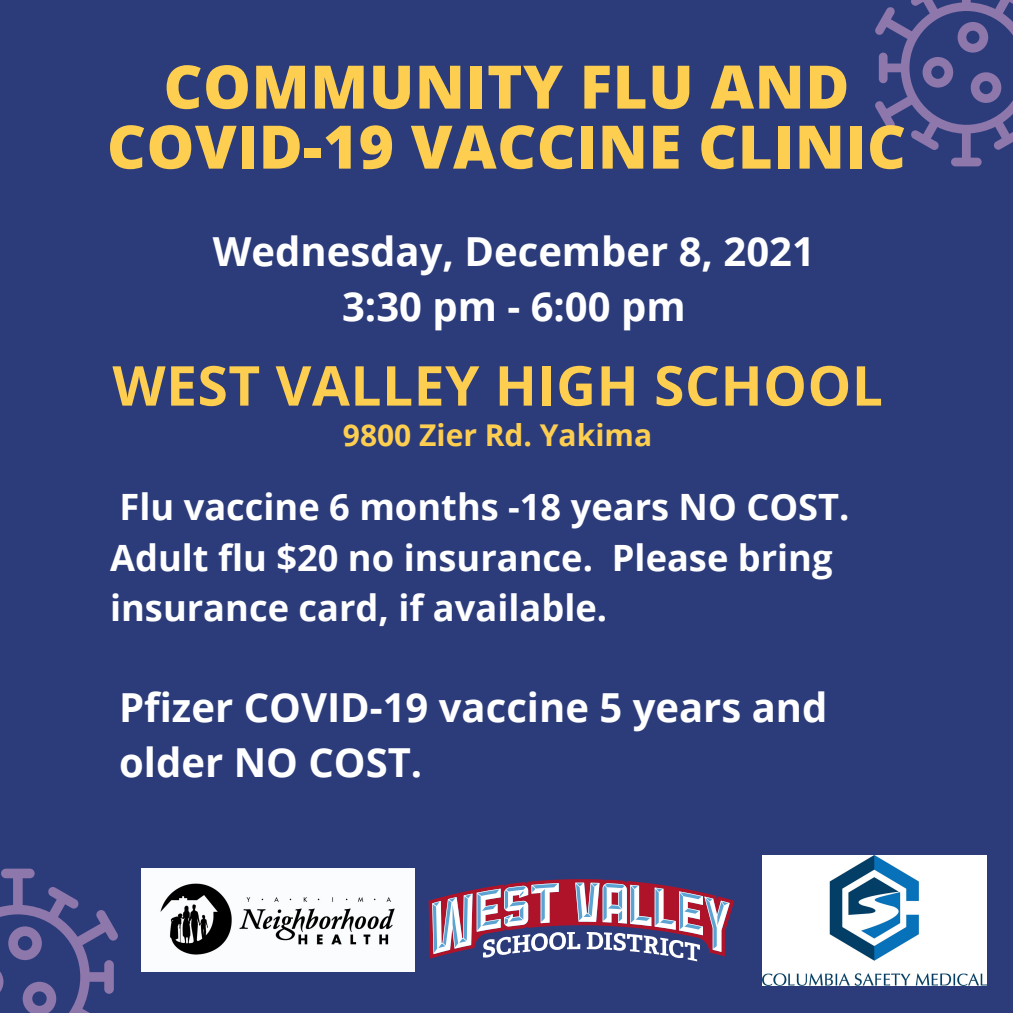
<style>
.page{position:relative;width:1013px;height:1013px;background:#fff}
.page>*{position:absolute;margin:0;border:0;box-sizing:border-box;transform-origin:0 0}
.t1{font:800 60px/60px "Open Sans";letter-spacing:.01em;color:#fdce50;text-align:center}
.t2{font:700 55px "Open Sans";letter-spacing:.01em;color:#fdce50}
.t3{font:700 40px/55.2px "Open Sans";color:#fff}
.t4{font:700 36.25px/50.6px "Open Sans";color:#fff}
.t5{font:700 30px "Open Sans";color:#fdce50}
</style>
<div class="page">
<div style="left:0;top:0;width:1012px;height:1012px;background:#2c3c7b"></div>
<svg style="left:0;top:868px;width:118px;height:144px"></svg>
<svg style="left:875px;top:0;width:137px;height:166px"></svg>
<svg style="left:428px;top:879px;width:306px;height:82px"></svg>
<img style="left:142px;top:868px;width:273px;height:103px">
<img style="left:762px;top:855px;width:224px;height:130px">
<p class="t1" style="left:107px;top:55px;width:800px">COMMUNITY FLU AND<br>COVID-19 VACCINE CLINIC</p>
<p class="t3" style="left:213px;top:223px;width:603px">Wednesday, December 8, 2021</p>
<p class="t3" style="left:342px;top:278px;width:345px">3:30 pm - 6:00 pm</p>
<p class="t2" style="left:112px;top:347px;width:772px">WEST VALLEY HIGH SCHOOL</p>
<p class="t5" style="left:343px;top:414px;width:310px">9800 Zier Rd. Yakima</p>
<p class="t4" style="left:119px;top:480px;width:731px">Flu vaccine 6 months -18 years NO COST.</p>
<p class="t4" style="left:110px;top:531px;width:724px">Adult flu $20 no insurance. Please bring insurance card, if available.</p>
<p class="t3" style="left:119px;top:678px;width:709px">Pfizer COVID-19 vaccine 5 years and older NO COST.</p>
</div>
